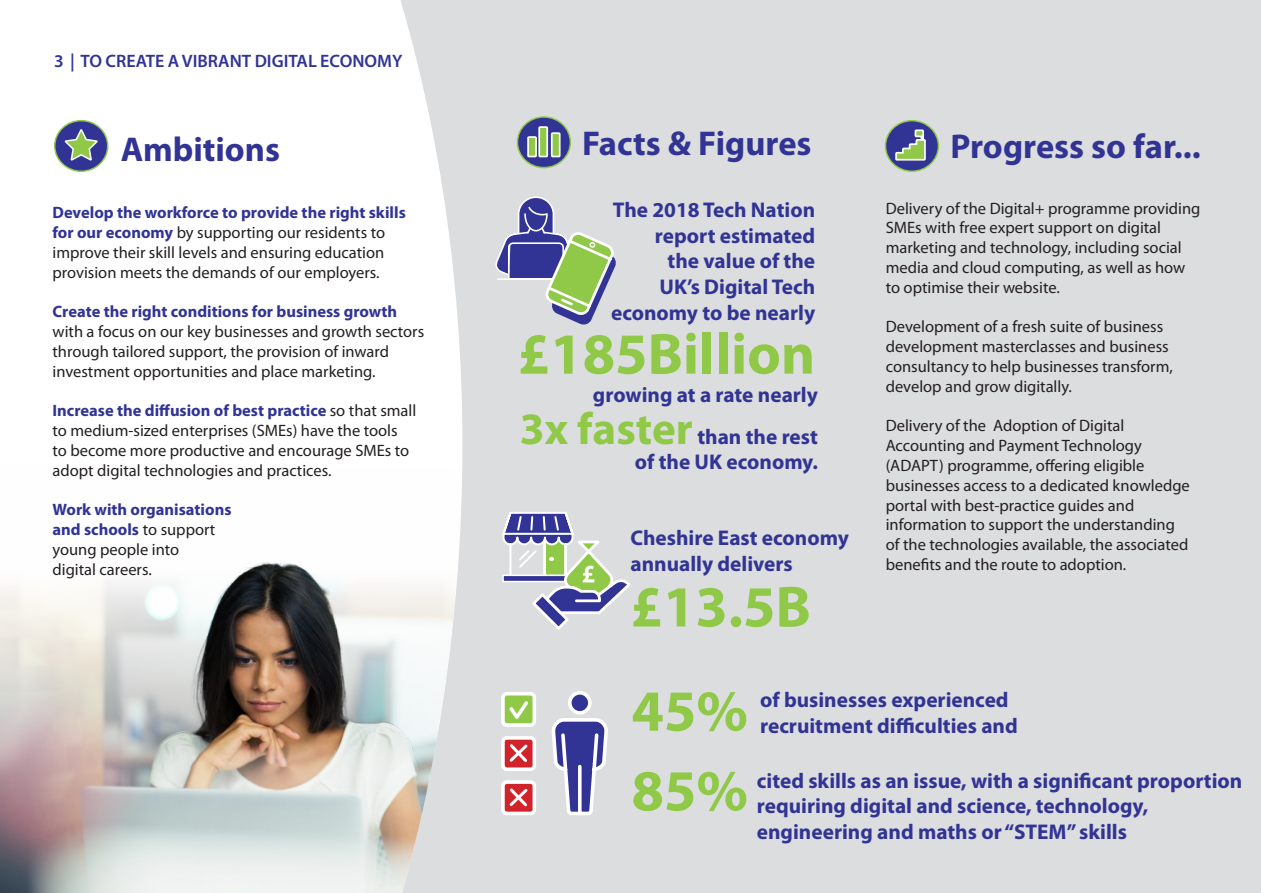
<style>
.page{position:relative;width:1263px;height:893px;background:#fff}
.page>*{position:absolute;margin:0;border:0;box-sizing:border-box;transform-origin:0 0}
.t1{font:700 58.5px "Myriad Pro";color:#90c848}
.t2{font:700 34.5px "Myriad Pro";color:#313494}
.t3{font:700 21.3px/25.7px "Myriad Pro";color:#313494}
.t4{font:600 18px "Myriad Pro";color:#313494}
.t5{font:16.5px/19.8px "Myriad Pro";color:#231f20}
.s1{font-weight:700;color:#313494}
.s2{font-size:45px;color:#90c848}
</style>
<div class="page">
<div style="left:0;top:0;width:1261px;height:893px;background:#dcdddf"></div>
<svg style="left:0;top:0;width:572px;height:462px;fill:#fff"></svg>
<img style="left:0;top:462px;width:463px;height:431px">
<div style="left:55px;top:121px;width:53px;height:50px;background:#313494;border-radius:50%"></div>
<div style="left:54px;top:120px;width:54px;height:52px;border:2px solid #90c848;border-radius:50%"></div>
<svg style="left:63px;top:128px;width:36px;height:33px"></svg>
<div style="left:517px;top:117px;width:53px;height:51px;background:#313494;border-radius:50%"></div>
<div style="left:517px;top:116px;width:54px;height:52px;border:2px solid #90c848;border-radius:50%"></div>
<svg style="left:527px;top:126px;width:34px;height:32px"></svg>
<div style="left:885px;top:121px;width:53px;height:50px;background:#313494;border-radius:50%"></div>
<div style="left:885px;top:120px;width:54px;height:52px;border:2px solid #90c848;border-radius:50%"></div>
<svg style="left:895px;top:129px;width:31px;height:32px"></svg>
<svg style="left:495px;top:196px;width:121px;height:130px"></svg>
<svg style="left:502px;top:512px;width:129px;height:118px"></svg>
<svg style="left:551px;top:691px;width:57px;height:125px"></svg>
<div style="left:503px;top:694px;width:31px;height:31px;background:#90c848;border-radius:4px"></div>
<div style="left:501px;top:692px;width:35px;height:35px;border:4px solid #fff;border-radius:4px"></div>
<svg style="left:506px;top:701px;width:25px;height:23px"></svg>
<div style="left:503px;top:738px;width:31px;height:31px;background:#d1232a;border-radius:4px"></div>
<div style="left:501px;top:736px;width:35px;height:35px;border:4px solid #fff;border-radius:4px"></div>
<div style="left:503px;top:782px;width:31px;height:31px;background:#d1232a;border-radius:4px"></div>
<div style="left:501px;top:780px;width:35px;height:35px;border:4px solid #fff;border-radius:4px"></div>
<svg style="left:509px;top:744px;width:19px;height:18px"></svg>
<svg style="left:509px;top:788px;width:19px;height:19px"></svg>
<img style="left:0;top:541px;width:449px;height:247px">
<p class="t4" style="left:54px;top:49px;width:350px">3 | TO CREATE A VIBRANT DIGITAL ECONOMY</p>
<p class="t2" style="left:121px;top:127px;width:161px">Ambitions</p>
<p class="t5" style="left:53px;top:203px;width:355px"><span class="s1">Develop the workforce to provide the right skills for our economy</span> by supporting our residents to improve their skill levels and ensuring education provision meets the demands of our employers.</p>
<p class="t5" style="left:53px;top:302px;width:373px"><span class="s1">Create the right conditions for business growth </span>with a focus on our key businesses and growth sectors through tailored support, the provision of inward investment opportunities and place marketing.</p>
<p class="t5" style="left:53px;top:401px;width:365px"><span class="s1">Increase the diffusion of best practice</span> so that small to medium-sized enterprises (SMEs) have the tools<br>to become more productive and encourage SMEs to adopt digital technologies and practices.</p>
<p class="t5" style="left:53px;top:500px;width:180px"><span class="s1">Work with organisations and schools</span> to support young people into<br>digital careers.</p>
<p class="t2" style="left:582px;top:121px;width:231px">Facts &amp; Figures</p>
<p class="t3" style="left:611px;top:197px;width:205px;text-align:right">The 2018 Tech Nation report estimated<br>the value of the<br>UK’s Digital Tech economy to be nearly</p>
<p class="t1" style="left:518px;top:316px;width:299px">£185Billion</p>
<p class="t3" style="left:520px;top:373px;width:300px;line-height:42px;text-align:right">growing at a rate nearly<br><span class="s2">3x faster</span> than the rest</p>
<p class="t3" style="left:635px;top:448px;width:185px">of the UK economy.</p>
<p class="t3" style="left:630px;top:525px;width:220px">Cheshire East economy annually delivers</p>
<p class="t1" style="left:630px;top:569px;width:182px">£13.5B</p>
<p class="t2" style="left:950px;top:124px;width:252px">Progress so far...</p>
<p class="t5" style="left:886px;top:198px;width:316px">Delivery of the Digital+ programme providing SMEs with free expert support on digital marketing and technology, including social media and cloud computing, as well as how to optimise their website.</p>
<p class="t5" style="left:886px;top:317px;width:289px">Development of a fresh suite of business development masterclasses and business consultancy to help businesses transform, develop and grow digitally.</p>
<p class="t5" style="left:886px;top:416px;width:306px">Delivery of the Adoption of Digital Accounting and Payment Technology (ADAPT) programme, offering eligible businesses access to a dedicated knowledge portal with best-practice guides and information to support the understanding of the technologies available, the associated benefits and the route to adoption.</p>
<p class="t1" style="left:631px;top:673px;width:118px">45%</p>
<p class="t3" style="left:760px;top:686px;width:259px">of businesses experienced recruitment difficulties and</p>
<p class="t1" style="left:631px;top:753px;width:118px">85%</p>
<p class="t3" style="left:757px;top:767px;width:487px">cited skills as an issue, with a significant proportion requiring digital and science, technology, engineering and maths or “STEM” skills</p>
</div>
